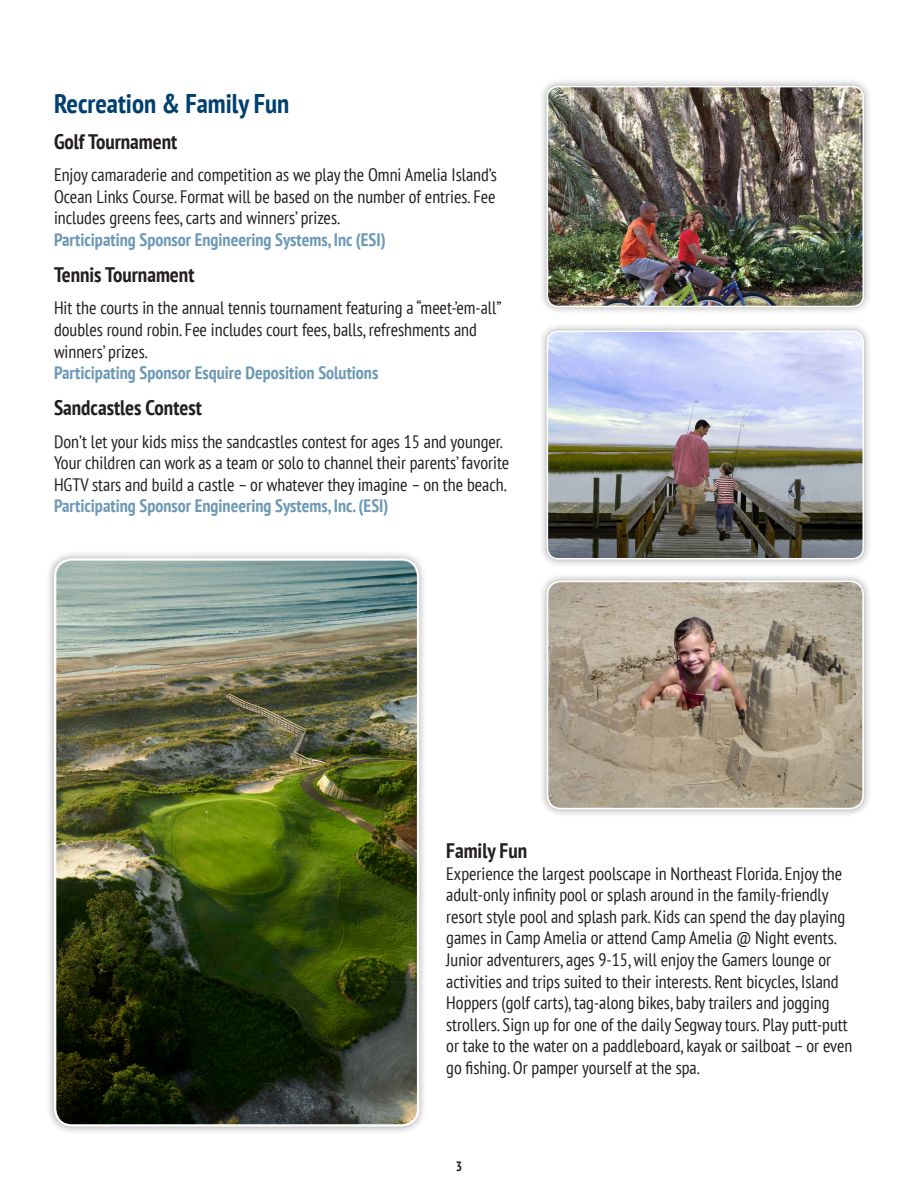
<style>
.page{position:relative;width:918px;height:1188px;background:#fff}
.page>*{position:absolute;margin:0;border:0;box-sizing:border-box;transform-origin:0 0}
.t1{font:700 condensed 27px "PT Sans";color:#00406f}
.Body{font:700 condensed 21px "PT Sans";color:#231f20}
.Body-2{font:condensed 18px/21.6px "PT Sans";color:#231f20}
.t2{font:700 condensed 13.5px "PT Sans";color:#231f20}
.s1{font-weight:700;color:#6c99b6}
</style>
<div class="page">
<div style="left:538px;top:78px;width:334px;height:238px;background:#231f20;opacity:.4"></div>
<img style="left:547px;top:87px;width:316px;height:220px">
<div style="left:547px;top:86px;width:317px;height:221px;border:2px solid #fff;border-radius:11px"></div>
<div style="left:538px;top:322px;width:334px;height:246px;background:#231f20;opacity:.4"></div>
<img style="left:547px;top:331px;width:316px;height:228px">
<div style="left:547px;top:331px;width:317px;height:228px;border:2px solid #fff;border-radius:11px"></div>
<div style="left:46px;top:550px;width:381px;height:585px;background:#231f20;opacity:.4"></div>
<img style="left:55px;top:560px;width:363px;height:565px">
<div style="left:54px;top:558px;width:365px;height:569px;border:2px solid #fff;border-radius:17px"></div>
<div style="left:538px;top:572px;width:334px;height:245px;background:#231f20;opacity:.4"></div>
<img style="left:548px;top:581px;width:315px;height:228px">
<div style="left:547px;top:580px;width:317px;height:229px;border:2px solid #fff;border-radius:14px"></div>
<h1 class="t1" style="left:54px;top:85px;width:237px">Recreation &amp; Family Fun</h1>
<p class="Body" style="left:54px;top:127px;width:125px">Golf Tournament</p>
<p class="Body-2" style="left:54px;top:164px;width:445px">Enjoy camaraderie and competition as we play the Omni Amelia Island’s Ocean Links Course. Format will be based on the number of entries. Fee includes greens fees, carts and winners’ prizes.<br><span class="s1">Participating Sponsor Engineering Systems, Inc (ESI)</span></p>
<p class="Body" style="left:54px;top:261px;width:142px">Tennis Tournament</p>
<p class="Body-2" style="left:54px;top:297px;width:449px">Hit the courts in the annual tennis tournament featuring a “meet-’em-all” doubles round robin. Fee includes court fees, balls, refreshments and winners’ prizes.<br><span class="s1">Participating Sponsor Esquire Deposition Solutions</span></p>
<p class="Body" style="left:54px;top:394px;width:149px">Sandcastles Contest</p>
<p class="Body-2" style="left:54px;top:430px;width:457px">Don’t let your kids miss the sandcastles contest for ages 15 and younger.<br>Your children can work as a team or solo to channel their parents’ favorite HGTV stars and build a castle – or whatever they imagine – on the beach.<br><span class="s1">Participating Sponsor Engineering Systems, Inc. (ESI)</span></p>
<p class="Body" style="left:446px;top:837px;width:82px">Family Fun</p>
<p class="Body-2" style="left:446px;top:862px;width:408px">Experience the largest poolscape in Northeast Florida. Enjoy the adult-only infinity pool or splash around in the family-friendly resort style pool and splash park. Kids can spend the day playing games in Camp Amelia or attend Camp Amelia @ Night events.<br>Junior adventurers, ages 9-15, will enjoy the Gamers lounge or activities and trips suited to their interests. Rent bicycles, Island Hoppers (golf carts), tag-along bikes, baby trailers and jogging strollers. Sign up for one of the daily Segway tours. Play putt-putt or take to the water on a paddleboard, kayak or sailboat – or even go fishing. Or pamper yourself at the spa.</p>
<p class="t2" style="left:456px;top:1157px;width:8px">3</p>
</div>
